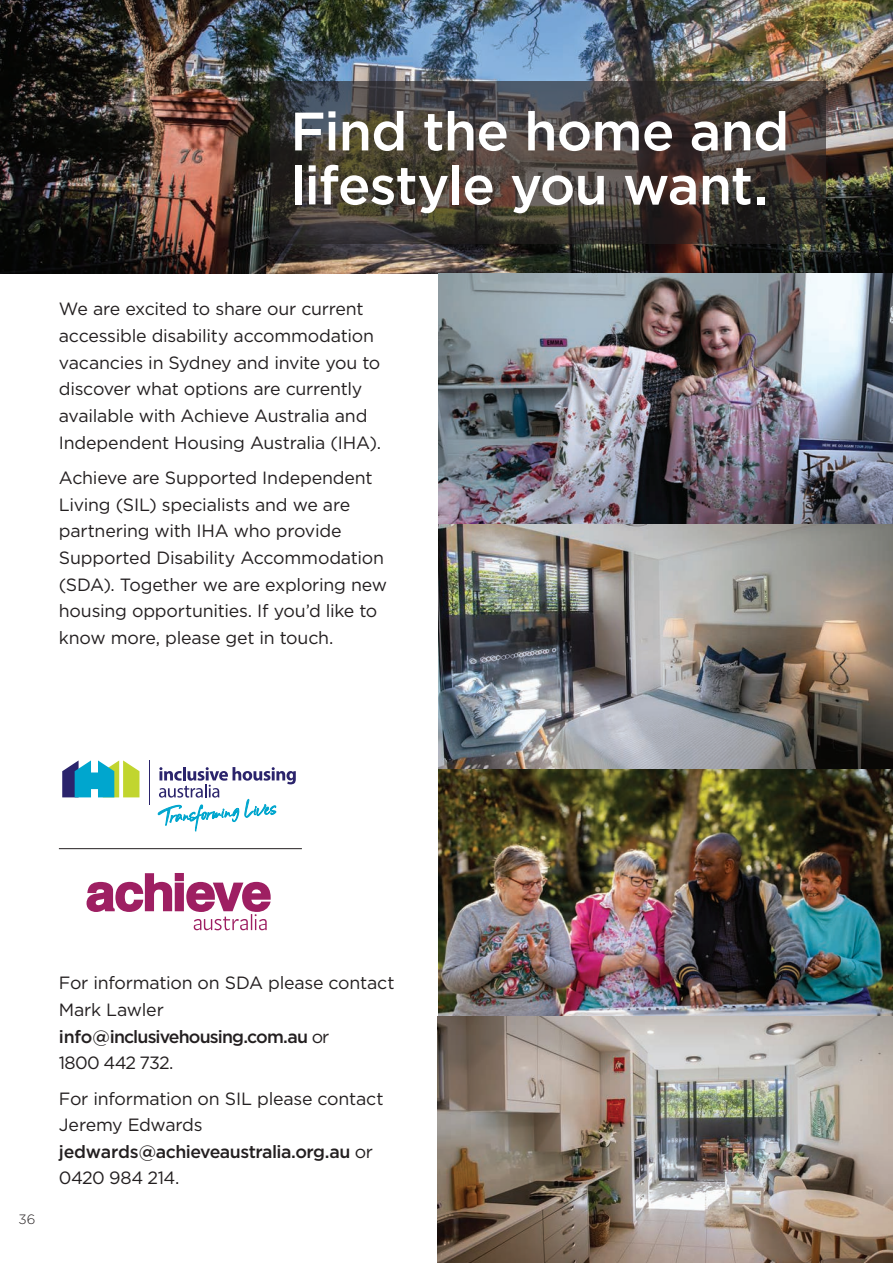
<style>
.page{position:relative;width:893px;height:1263px;background:#fff}
.page>*{position:absolute;margin:0;border:0;box-sizing:border-box;transform-origin:0 0}
.t1{font:500 54px/54px "Gotham";letter-spacing:-.02em;color:#fff}
.t2{font:17.7px/26.7px "Gotham";letter-spacing:-.015em;color:#231f20}
.t3{font:300 13.5px "Gotham";color:#231f20}
.s1{font-weight:500}
</style>
<div class="page">
<img style="left:0;top:0;width:893px;height:273px">
<img style="left:438px;top:274px;width:455px;height:989px">
<hr style="left:149px;top:760px;width:1px;height:45px;background:#2b246c">
<svg style="left:158px;top:767px;width:138px;height:64px"></svg>
<svg style="left:62px;top:760px;width:77px;height:37px"></svg>
<svg style="left:87px;top:873px;width:184px;height:57px"></svg>
<hr style="left:59px;top:848px;width:243px;height:1px;background:#231f20">
<svg style="left:270px;top:81px;width:555px;height:162px"></svg>
<h1 class="t1" style="left:290px;top:104px;width:501px">Find the home and lifestyle you want.</h1>
<p class="t2" style="left:59px;top:295px;width:324px">We are excited to share our current accessible disability accommodation vacancies in Sydney and invite you to discover what options are currently available with Achieve Australia and Independent Housing Australia (IHA).</p>
<p class="t2" style="left:59px;top:464px;width:330px">Achieve are Supported Independent Living (SIL) specialists and we are partnering with IHA who provide Supported Disability Accommodation (SDA). Together we are exploring new housing opportunities. If you’d like to know more, please get in touch.</p>
<p class="t3" style="left:19px;top:1210px;width:18px">36</p>
<p class="t2" style="left:59px;top:969px;width:337px">For information on SDA please contact<br>Mark Lawler <span class="s1">info@inclusivehousing.com.au</span> or<br>1800 442 732.</p>
<p class="t2" style="left:59px;top:1084px;width:326px">For information on SIL please contact<br>Jeremy Edwards <span class="s1">jedwards@achieveaustralia.org.au</span> or<br>0420 984 214.</p>
</div>
